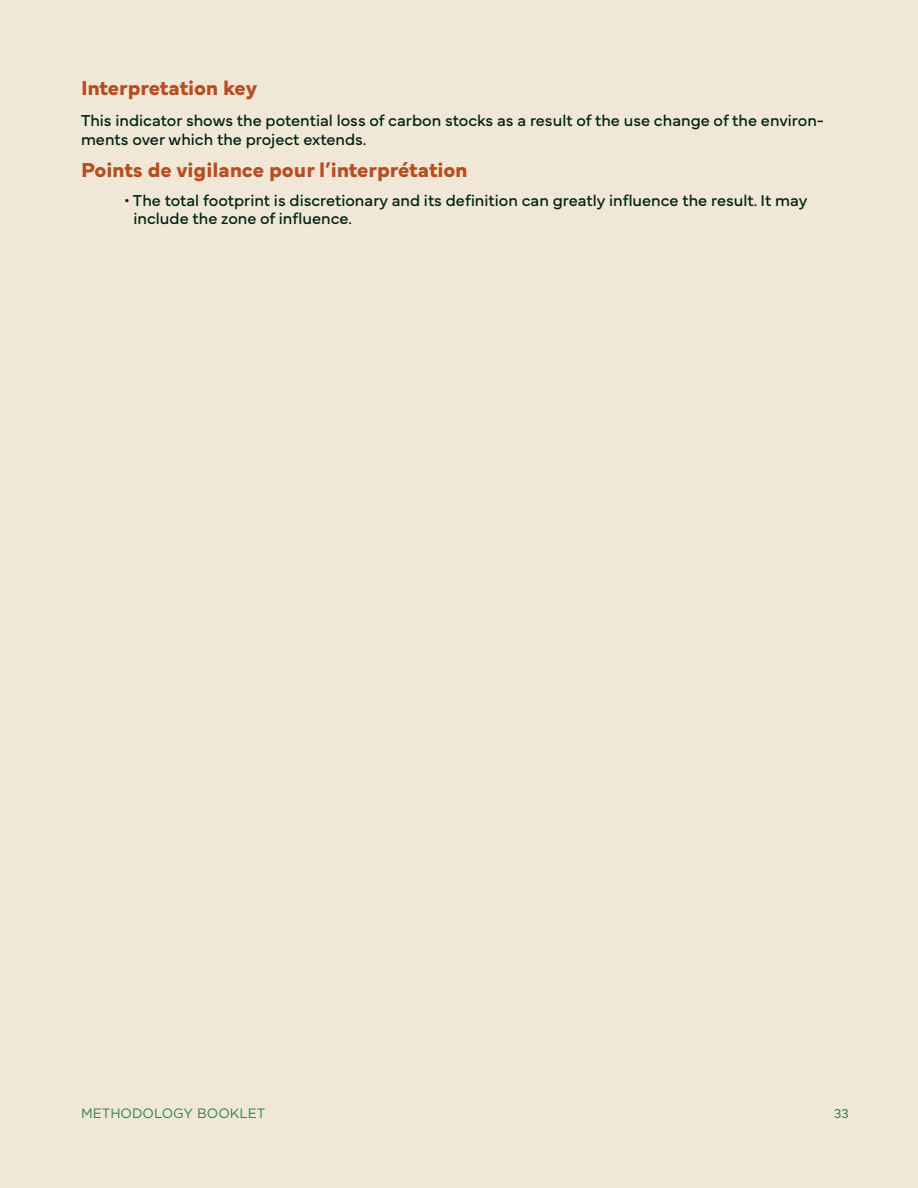
<style>
.page{position:relative;width:918px;height:1188px;background:#f0e7d7}
.page>*{position:absolute;margin:0;border:0;box-sizing:border-box;transform-origin:0 0}
.sous-titre2{font:700 21px "Mundial";color:#b74e21}
.texte_courant{font:16.5px/19.5px "Mundial";color:#002411}
.t1{font:13.5px "Gotham";color:#2b8151}
.t2{font:300 13.5px "Mundial";color:#2b8151}
</style>
<div class="page">
<p class="sous-titre2" style="left:81px;top:72px;width:178px">Interpretation key</p>
<p class="texte_courant" style="left:81px;top:109px;width:745px">This indicator shows the potential loss of carbon stocks as a result of the use change of the environ&shy;ments over which the project extends.</p>
<p class="sous-titre2" style="left:81px;top:153px;width:388px">Points de vigilance pour l’interprétation</p>
<p class="texte_courant" style="left:134px;top:190px;width:676px;line-height:18px;text-indent:-9px">• The total footprint is discretionary and its definition can greatly influence the result. It may include the zone of influence.</p>
<p class="t1" style="left:81px;top:1104px;width:186px">METHODOLOGY BOOKLET</p>
<p class="t2" style="left:834px;top:1103px;width:16px">33</p>
</div>
